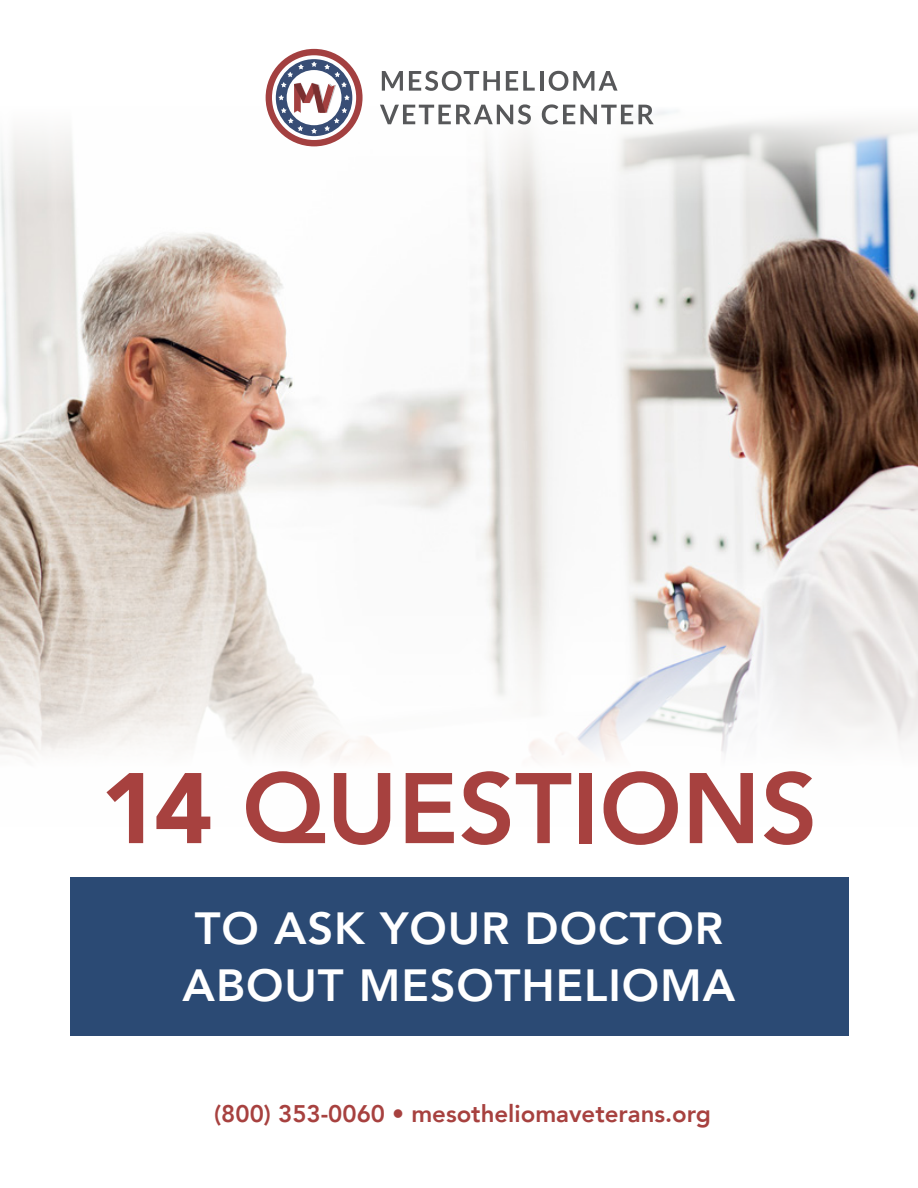
<style>
.page{position:relative;width:918px;height:1188px;background:#fff}
.page>*{position:absolute;margin:0;border:0;box-sizing:border-box;transform-origin:0 0}
.t1{font:800 99px "Avenir";color:#a7413f}
.t2{font:800 45px "Avenir";letter-spacing:.02em;color:#fff}
.t3{font:800 24px "Avenir";color:#a7413f}
.s1{font-weight:900}
</style>
<div class="page">
<img style="left:0;top:226px;width:918px;height:534px">
<svg style="left:0;top:70px;width:918px;height:156px"></svg>
<svg style="left:264px;top:48px;width:100px;height:100px"></svg>
<svg style="left:382px;top:71px;width:21px;height:20px"></svg>
<svg style="left:409px;top:71px;width:91px;height:20px"></svg>
<svg style="left:506px;top:71px;width:29px;height:20px"></svg>
<hr style="left:540px;top:71px;width:3px;height:20px;background:#57585a">
<svg style="left:549px;top:71px;width:69px;height:20px"></svg>
<svg style="left:380px;top:104px;width:151px;height:20px"></svg>
<svg style="left:542px;top:104px;width:91px;height:20px"></svg>
<svg style="left:639px;top:105px;width:15px;height:19px"></svg>
<div style="left:70px;top:877px;width:778px;height:158px;background:#2b4a74"></div>
<p class="t1" style="left:100px;top:732px;width:719px"><span class="s1">14</span> QUESTIONS</p>
<p class="t2" style="left:195px;top:894px;width:530px">TO ASK YOUR DOCTOR</p>
<p class="t2" style="left:183px;top:951px;width:554px">ABOUT MESOTHELIOMA</p>
<p class="t3" style="left:214px;top:1095px;width:498px">(800) 353-0060 • mesotheliomaveterans.org</p>
</div>
